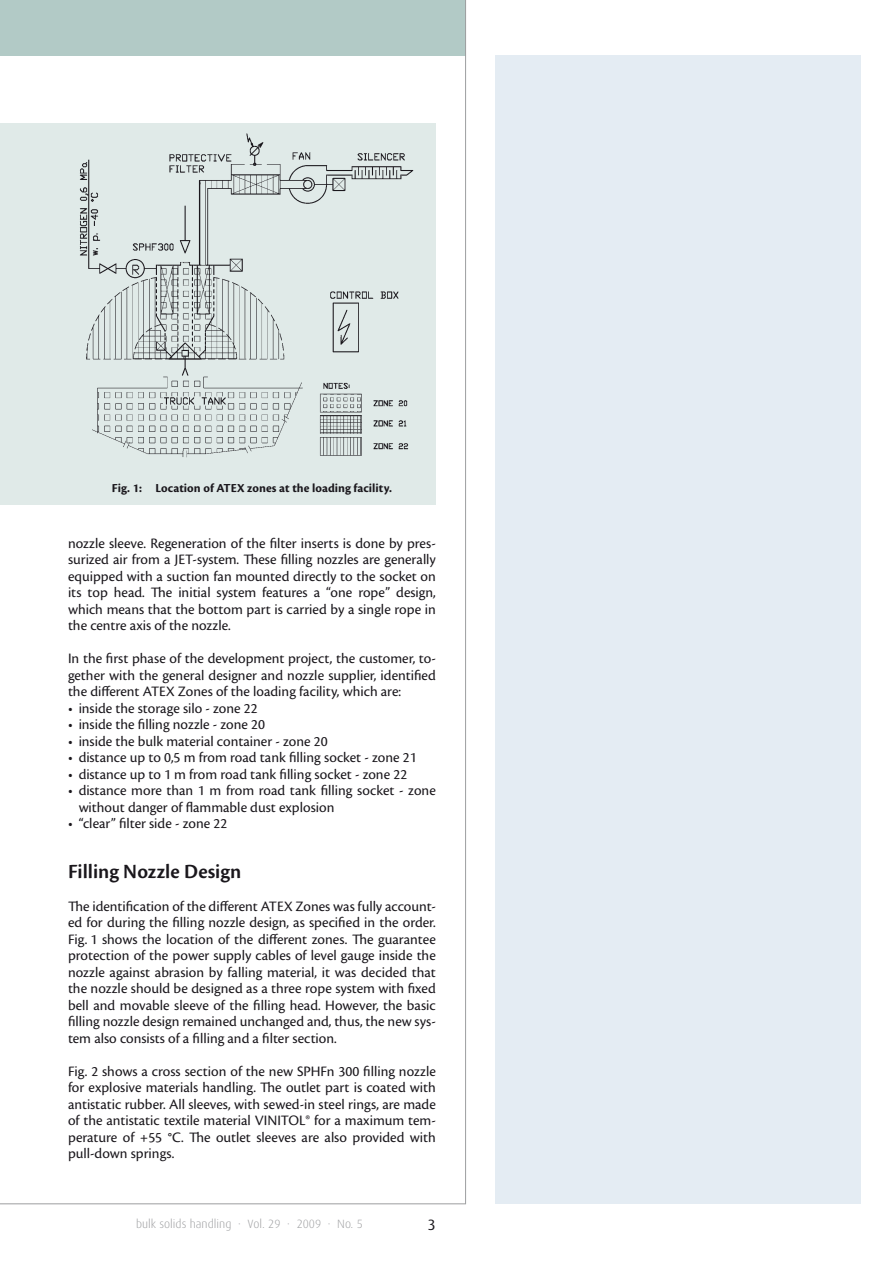
<style>
.page{position:relative;width:893px;height:1263px;background:#fff}
.page>*{position:absolute;margin:0;border:0;box-sizing:border-box;transform-origin:0 0}
.t1{font:600 21px "Cronos Pro";color:#1a171c}
.t2{font:15px/16.5px "Cronos Pro";color:#1a171c;text-align:justify}
.t3{font:700 12.75px "Cronos Pro";letter-spacing:.005em;color:#1a171c}
.t4{font:300 12px "Dax Pro";color:#9d9ea0}
</style>
<div class="page">
<hr style="left:0;top:1203px;width:466px;height:1px;background:#9d9ea0">
<div style="left:0;top:0;width:466px;height:55px;background:#b2cac6"></div>
<hr style="left:465px;top:0;width:1px;height:1204px;background:#9d9ea0">
<div style="left:0;top:123px;width:78px;height:382px;background:#e0eae8"></div>
<img style="left:78px;top:123px;width:358px;height:376px">
<div style="left:495px;top:55px;width:365px;height:1148px;background:#e4ecf3"></div>
<p class="t3" style="left:112px;top:480px;width:281px">Fig. 1: Location of ATEX zones at the loading facility.</p>
<p class="t2" style="left:68px;top:535px;width:369px">nozzle sleeve. Regeneration of the filter inserts is done by pres&shy;surized air from a JET-system. These filling nozzles are generally equipped with a suction fan mounted directly to the socket on its top head. The initial system features a “one rope” design, which means that the bottom part is carried by a single rope in the centre axis of the nozzle.</p>
<p class="t2" style="left:68px;top:650px;width:369px">In the first phase of the development project, the customer, to&shy;gether with the general designer and nozzle supplier, identified the different ATEX Zones of the loading facility, which are:</p>
<p class="t2" style="left:68px;top:700px;width:191px">• inside the storage silo - zone 22</p>
<p class="t2" style="left:68px;top:716px;width:199px">• inside the filling nozzle - zone 20</p>
<p class="t2" style="left:68px;top:733px;width:261px">• inside the bulk material container - zone 20</p>
<p class="t2" style="left:68px;top:749px;width:350px">• distance up to 0,5 m from road tank filling socket - zone 21</p>
<p class="t2" style="left:68px;top:766px;width:341px">• distance up to 1 m from road tank filling socket - zone 22</p>
<p class="t2" style="left:79px;top:782px;width:359px;text-indent:-11px">• distance more than 1 m from road tank filling socket - zone without danger of flammable dust explosion</p>
<p class="t2" style="left:68px;top:815px;width:161px">• “clear” filter side - zone 22</p>
<h1 class="t1" style="left:68px;top:859px;width:175px">Filling Nozzle Design</h1>
<p class="t2" style="left:68px;top:898px;width:369px">The identification of the different ATEX Zones was fully account&shy;ed for during the filling nozzle design, as specified in the order.<br>Fig. 1 shows the location of the different zones. The guarantee protection of the power supply cables of level gauge inside the nozzle against abrasion by falling material, it was decided that the nozzle should be designed as a three rope system with fixed bell and movable sleeve of the filling head. However, the basic filling nozzle design remained unchanged and, thus, the new sys&shy;tem also consists of a filling and a filter section.</p>
<p class="t2" style="left:68px;top:1063px;width:369px">Fig. 2 shows a cross section of the new SPHFn 300 filling nozzle for explosive materials handling. The outlet part is coated with antistatic rubber. All sleeves, with sewed-in steel rings, are made of the antistatic textile material VINITOL® for a maximum tem&shy;perature of +55 °C. The outlet sleeves are also provided with pull-down springs.</p>
<p class="t4" style="left:136px;top:1215px;width:228px">bulk solids handling · Vol. 29 · 2009 · No. 5</p>
</div>
